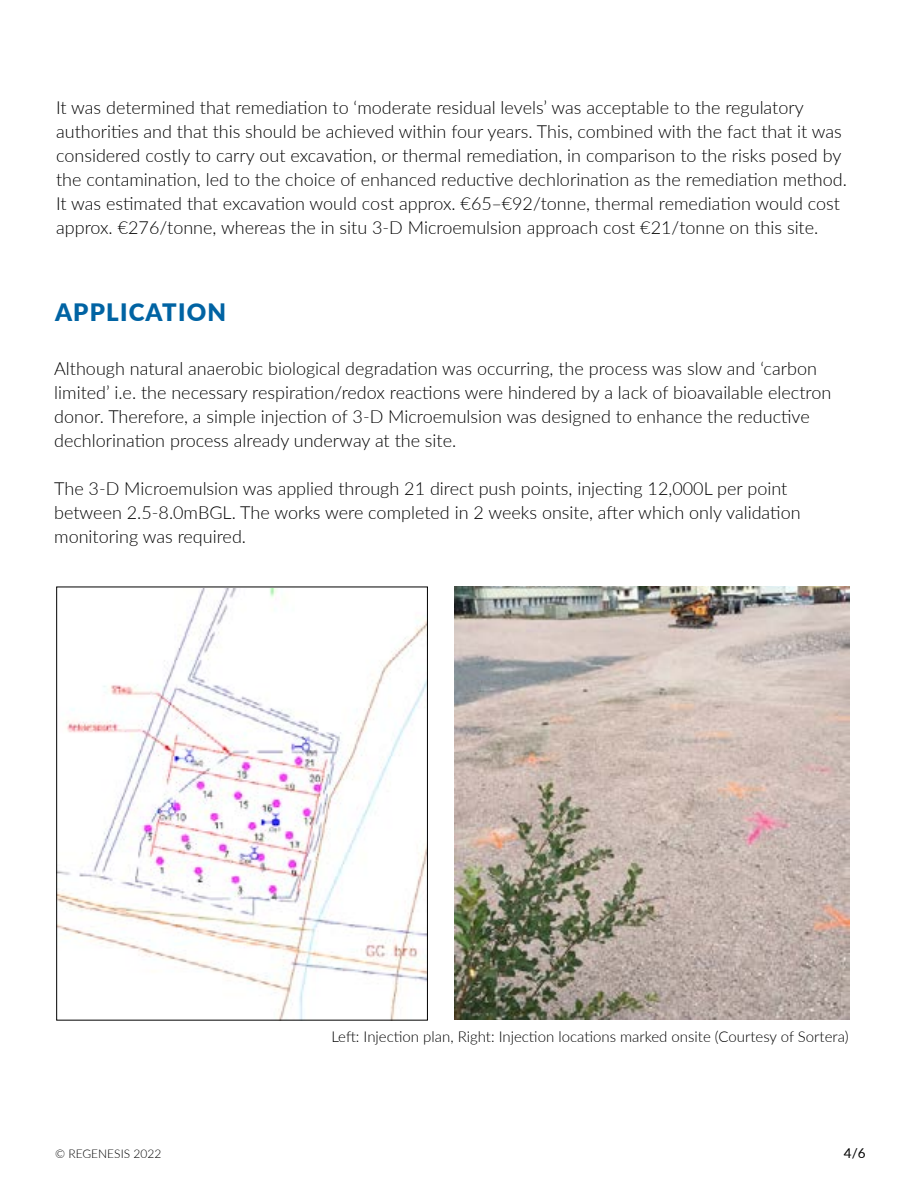
<style>
.page{position:relative;width:918px;height:1188px;background:#fff}
.page>*{position:absolute;margin:0;border:0;box-sizing:border-box;transform-origin:0 0}
.t1{font:900 24px "Lato";letter-spacing:.05em;color:#0063a3}
.t2{font:300 18px/24px "Lato";color:#000}
.t3{font:300 15px "Lato";color:#000}
.t4{font:13.5px "Lato";color:#000}
.t5{font:300 12px "Lato";color:#000}
</style>
<div class="page">
<img style="left:58px;top:589px;width:368px;height:429px">
<img style="left:455px;top:587px;width:395px;height:433px">
<p class="t2" style="left:56px;top:95px;width:792px">It was determined that remediation to ‘moderate residual levels’ was acceptable to the regulatory authorities and that this should be achieved within four years. This, combined with the fact that it was considered costly to carry out excavation, or thermal remediation, in comparison to the risks posed by the contamination, led to the choice of enhanced reductive dechlorination as the remediation method.<br>It was estimated that excavation would cost approx. €65 €92/tonne, thermal remediation would cost approx. €276/tonne, whereas the in situ 3-D Microemulsion approach cost €21/tonne on this site.</p>
<h1 class="t1" style="left:55px;top:294px;width:173px">APPLICATION</h1>
<p class="t2" style="left:54px;top:356px;width:779px">Although natural anaerobic biological degradation was occurring, the process was slow and ‘carbon limited’ i.e. the necessary respiration/redox reactions were hindered by a lack of bioavailable electron donor. Therefore, a simple injection of 3-D Microemulsion was designed to enhance the reductive dechlorination process already underway at the site.</p>
<p class="t2" style="left:54px;top:476px;width:748px">The 3-D Microemulsion was applied through 21 direct push points, injecting 12,000L per point between 2.5-8.0mBGL. The works were completed in 2 weeks onsite, after which only validation monitoring was required.</p>
<p class="t3" style="left:331px;top:1027px;width:519px">Left: Injection plan, Right: Injection locations marked onsite (Courtesy of Sortera)</p>
<p class="t5" style="left:55px;top:1145px;width:108px">© REGENESIS 2022</p>
<p class="t4" style="left:844px;top:1143px;width:23px">4/6</p>
</div>
